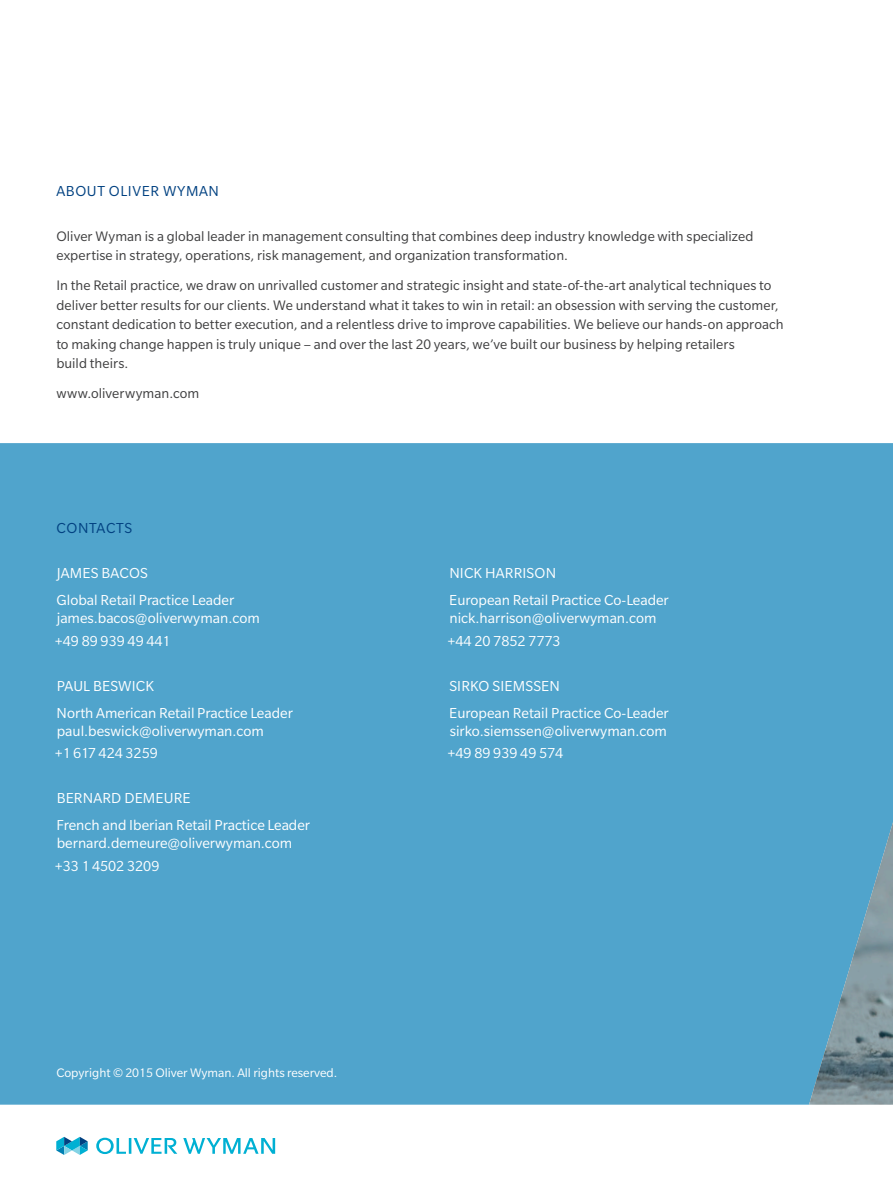
<style>
.page{position:relative;width:893px;height:1188px;background:#fff}
.page>*{position:absolute;margin:0;border:0;box-sizing:border-box;transform-origin:0 0}
.Info{font:15.75px "Slate Pro";color:#fff}
.Phone_Number{font:15.75px "Slate Pro";color:#fff}
.Name{font:15.75px "Slate Pro";letter-spacing:.01em;color:#fff}
.About_OW{font:15.75px "Slate Pro";letter-spacing:.04em;color:#014181}
.Boilerplate{font:15px/19.5px "Slate Pro";letter-spacing:.005em;color:#3e3e3f}
.Copyright_Latin{font:13.5px "Slate Pro";color:#fff}
</style>
<div class="page">
<div style="left:0;top:443px;width:809px;height:662px;background:#50a4cc"></div>
<svg style="left:809px;top:443px;width:84px;height:662px;background:#599fc0"></svg>
<svg style="left:56px;top:1137px;width:32px;height:18px"></svg>
<svg style="left:183px;top:1138px;width:92px;height:16px"></svg>
<svg style="left:96px;top:1138px;width:81px;height:16px"></svg>
<p class="About_OW" style="left:56px;top:183px;width:164px">ABOUT OLIVER WYMAN</p>
<p class="Boilerplate" style="left:56px;top:226px;width:699px">Oliver Wyman is a global leader in management consulting that combines deep industry knowledge with specialized expertise in strategy, operations, risk management, and organization transformation.</p>
<p class="Boilerplate" style="left:56px;top:276px;width:729px">In the Retail practice, we draw on unrivalled customer and strategic insight and state-of-the-art analytical techniques to deliver better results for our clients. We understand what it takes to win in retail: an obsession with serving the customer, constant dedication to better execution, and a relentless drive to improve capabilities. We believe our hands-on approach to making change happen is truly unique – and over the last 20 years, we’ve built our business by helping retailers<br>build theirs.</p>
<p class="Boilerplate" style="left:56px;top:384px;width:144px">www.oliverwyman.com</p>
<p class="About_OW" style="left:56px;top:520px;width:77px">CONTACTS</p>
<p class="Name" style="left:57px;top:565px;width:93px">JAMES BACOS</p>
<p class="Info" style="left:56px;top:592px;width:179px">Global Retail Practice Leader</p>
<p class="Info" style="left:57px;top:610px;width:205px">james.bacos@oliverwyman.com</p>
<p class="Phone_Number" style="left:55px;top:633px;width:117px">+49 89 939 49 441</p>
<p class="Name" style="left:57px;top:678px;width:99px">PAUL BESWICK</p>
<p class="Info" style="left:57px;top:705px;width:238px">North American Retail Practice Leader</p>
<p class="Info" style="left:57px;top:723px;width:209px">paul.beswick@oliverwyman.com</p>
<p class="Phone_Number" style="left:55px;top:745px;width:105px">+1 617 424 3259</p>
<p class="Name" style="left:57px;top:790px;width:136px">BERNARD DEMEURE</p>
<p class="Info" style="left:57px;top:817px;width:255px">French and Iberian Retail Practice Leader</p>
<p class="Info" style="left:57px;top:835px;width:237px">bernard.demeure@oliverwyman.com</p>
<p class="Phone_Number" style="left:55px;top:858px;width:106px">+33 1 4502 3209</p>
<p class="Copyright_Latin" style="left:56px;top:1066px;width:282px">Copyright © 2015 Oliver Wyman. All rights reserved.</p>
<p class="Name" style="left:449px;top:565px;width:108px">NICK HARRISON</p>
<p class="Info" style="left:449px;top:592px;width:221px">European Retail Practice Co-Leader</p>
<p class="Info" style="left:449px;top:610px;width:209px">nick.harrison@oliverwyman.com</p>
<p class="Phone_Number" style="left:447px;top:633px;width:115px">+44 20 7852 7773</p>
<p class="Name" style="left:449px;top:678px;width:112px">SIRKO SIEMSSEN</p>
<p class="Info" style="left:449px;top:705px;width:221px">European Retail Practice Co-Leader</p>
<p class="Info" style="left:450px;top:723px;width:219px">sirko.siemssen@oliverwyman.com</p>
<p class="Phone_Number" style="left:447px;top:745px;width:117px">+49 89 939 49 574</p>
</div>
